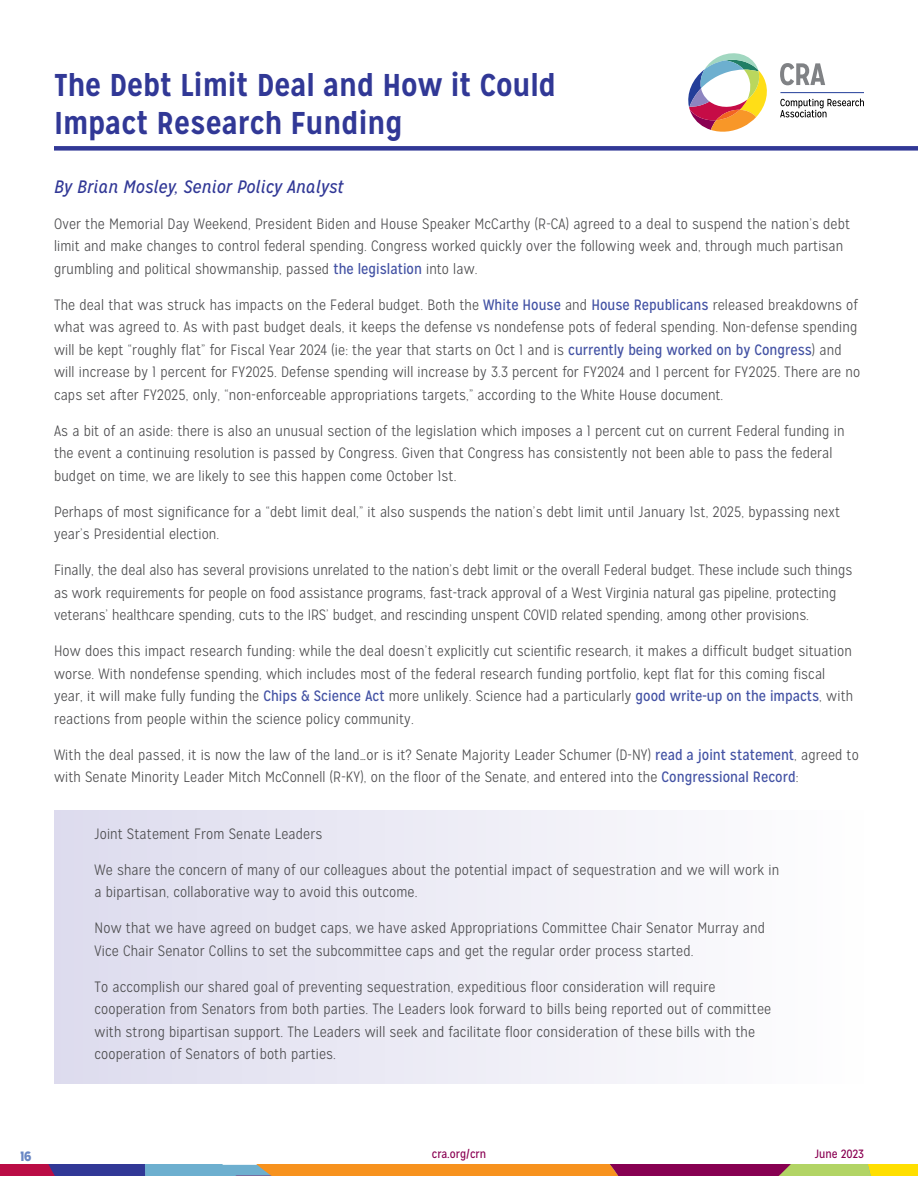
<style>
.page{position:relative;width:918px;height:1188px;background:#fff}
.page>*{position:absolute;margin:0;border:0;box-sizing:border-box;transform-origin:0 0}
.ARTICLE_TITLE{font:700 31.5px/37.5px "Mission Gothic";color:#313896}
.Author{font:italic 18px "Mission Gothic";letter-spacing:.01em;color:#313896}
.BODY{font:300 15px/22.5px "Mission Gothic";letter-spacing:.01em;color:#4d4d4f}
.t1{font:900 13.5px "Mission Gothic";color:#6987c4}
.t2{font:12px "Mission Gothic";color:#8a0052}
.s1{font-weight:400;color:#4352a4}
</style>
<div class="page">
<svg style="left:0;top:1165px;width:918px;height:11px;background:#b27351"></svg>
<svg style="left:780px;top:99px;width:84px;height:18px"></svg>
<svg style="left:780px;top:63px;width:45px;height:22px"></svg>
<hr style="left:780px;top:92px;width:84px;height:1px;background:#233e99">
<svg style="left:688px;top:53px;width:79px;height:79px"></svg>
<div style="left:54px;top:146px;width:864px;height:5px;background:#313896"></div>
<div style="left:54px;top:810px;width:810px;height:274px;background:linear-gradient(to right,#dddbee,#fefefe)"></div>
<p class="ARTICLE_TITLE" style="left:54px;top:66px;width:503px">The Debt Limit Deal and How it Could<br>Impact Research Funding</p>
<p class="Author" style="left:54px;top:176px;width:291px">By Brian Mosley, Senior Policy Analyst</p>
<p class="BODY" style="left:54px;top:213px;width:798px">Over the Memorial Day Weekend, President Biden and House Speaker McCarthy (R-CA) agreed to a deal to suspend the nation’s debt limit and make changes to control federal spending. Congress worked quickly over the following week and, through much partisan grumbling and political showmanship, passed <span class="s1">the legislation</span> into law.</p>
<p class="BODY" style="left:54px;top:294px;width:808px">The deal that was struck has impacts on the Federal budget. Both the <span class="s1">White House</span> and <span class="s1">House Republicans</span> released breakdowns of what was agreed to. As with past budget deals, it keeps the defense vs nondefense pots of federal spending. Non-defense spending will be kept “roughly flat” for Fiscal Year 2024 (ie: the year that starts on Oct 1 and is <span class="s1">currently being worked on by Congress</span>) and will increase by 1 percent for FY2025. Defense spending will increase by 3.3 percent for FY2024 and 1 percent for FY2025. There are no caps set after FY2025, only, “non-enforceable appropriations targets,” according to the White House document.</p>
<p class="BODY" style="left:54px;top:420px;width:792px">As a bit of an aside: there is also an unusual section of the legislation which imposes a 1 percent cut on current Federal funding in the event a continuing resolution is passed by Congress. Given that Congress has consistently not been able to pass the federal budget on time, we are likely to see this happen come October 1st.</p>
<p class="BODY" style="left:54px;top:501px;width:787px">Perhaps of most significance for a “debt limit deal,” it also suspends the nation’s debt limit until January 1st, 2025, bypassing next year’s Presidential election.</p>
<p class="BODY" style="left:54px;top:559px;width:800px">Finally, the deal also has several provisions unrelated to the nation’s debt limit or the overall Federal budget. These include such things as work requirements for people on food assistance programs, fast-track approval of a West Virginia natural gas pipeline, protecting veterans’ healthcare spending, cuts to the IRS’ budget, and rescinding unspent COVID related spending, among other provisions.</p>
<p class="BODY" style="left:54px;top:640px;width:801px">How does this impact research funding: while the deal doesn’t explicitly cut scientific research, it makes a difficult budget situation worse. With nondefense spending, which includes most of the federal research funding portfolio, kept flat for this coming fiscal year, it will make fully funding the <span class="s1">Chips &amp; Science Act</span> more unlikely. Science had a particularly <span class="s1">good write-up on the impacts</span>, with reactions from people within the science policy community.</p>
<p class="BODY" style="left:54px;top:744px;width:806px">With the deal passed, it is now the law of the land…or is it? Senate Majority Leader Schumer (D-NY) <span class="s1">read a joint statement</span>, agreed to with Senate Minority Leader Mitch McConnell (R-KY), on the floor of the Senate, and entered into the <span class="s1">Congressional Record</span>:</p>
<p class="BODY" style="left:94px;top:822px;width:229px">Joint Statement From Senate Leaders</p>
<p class="BODY" style="left:94px;top:858px;width:686px">We share the concern of many of our colleagues about the potential impact of sequestration and we will work in a bipartisan, collaborative way to avoid this outcome.</p>
<p class="BODY" style="left:94px;top:917px;width:672px">Now that we have agreed on budget caps, we have asked Appropriations Committee Chair Senator Murray and<br>Vice Chair Senator Collins to set the subcommittee caps and get the regular order process started.</p>
<p class="BODY" style="left:94px;top:975px;width:678px">To accomplish our shared goal of preventing sequestration, expeditious floor consideration will require cooperation from Senators from both parties. The Leaders look forward to bills being reported out of committee with strong bipartisan support. The Leaders will seek and facilitate floor consideration of these bills with the cooperation of Senators of both parties.</p>
<p class="t1" style="left:20px;top:1147px;width:13px">16</p>
<p class="t2" style="left:432px;top:1147px;width:56px">cra.org/crn</p>
<p class="t2" style="left:815px;top:1147px;width:51px">June 2023</p>
</div>
